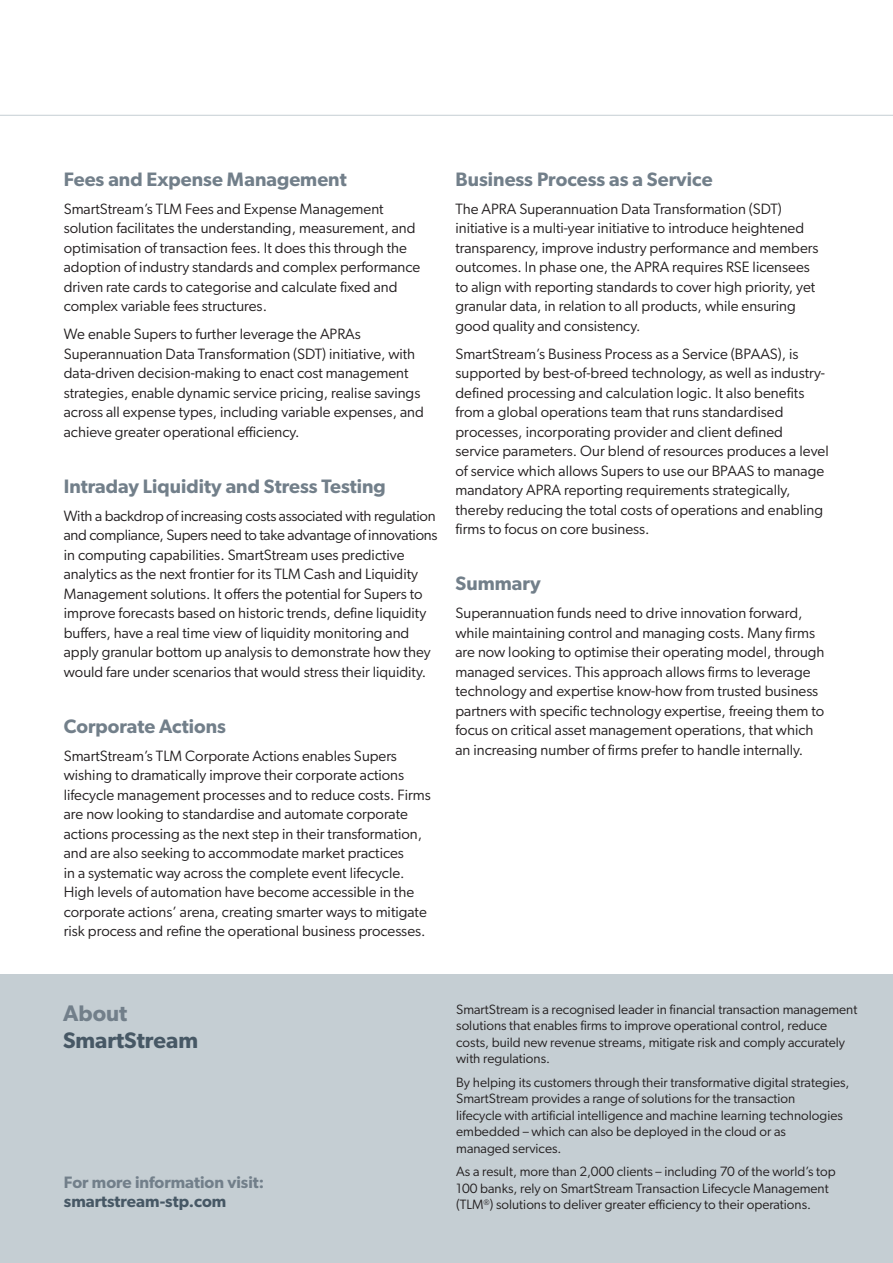
<style>
.page{position:relative;width:893px;height:1263px;background:#fff}
.page>*{position:absolute;margin:0;border:0;box-sizing:border-box;transform-origin:0 0}
.t1{font:600 22.5px "Gibson";color:#475865}
.t2{font:600 22.5px "Gibson";color:#727f8a}
.t3{font:600 19.5px "Gibson";color:#727f8a}
.t4{font:600 16.5px "Gibson";color:#727f8a}
.t5{font:600 16.5px "Gibson";color:#475865}
.t6{font:15px/19.5px "Gibson";color:#231f20}
.t7{font:13.5px/16.5px "Gibson";color:#231f20}
</style>
<div class="page">
<div style="left:0;top:974px;width:893px;height:289px;background:#c5ced3"></div>
<hr style="left:0;top:115px;width:893px;height:1px;background:#c5ced3">
<h2 class="t3" style="left:64px;top:167px;width:284px">Fees and Expense Management</h2>
<p class="t6" style="left:64px;top:199px;width:358px">SmartStream’s TLM Fees and Expense Management solution facilitates the understanding, measurement, and optimisation of transaction fees. It does this through the adoption of industry standards and complex performance driven rate cards to categorise and calculate fixed and complex variable fees structures.</p>
<p class="t6" style="left:64px;top:324px;width:362px">We enable Supers to further leverage the APRAs Superannuation Data Transformation (SDT) initiative, with data-driven decision-making to enact cost management strategies, enable dynamic service pricing, realise savings across all expense types, including variable expenses, and achieve greater operational efficiency.</p>
<h2 class="t3" style="left:64px;top:474px;width:324px">Intraday Liquidity and Stress Testing</h2>
<p class="t6" style="left:64px;top:506px;width:375px">With a backdrop of increasing costs associated with regulation and compliance, Supers need to take advantage of innovations in computing capabilities. SmartStream uses predictive analytics as the next frontier for its TLM Cash and Liquidity Management solutions. It offers the potential for Supers to improve forecasts based on historic trends, define liquidity buffers, have a real time view of liquidity monitoring and apply granular bottom up analysis to demonstrate how they would fare under scenarios that would stress their liquidity.</p>
<h2 class="t3" style="left:64px;top:714px;width:164px">Corporate Actions</h2>
<p class="t6" style="left:64px;top:746px;width:368px">SmartStream’s TLM Corporate Actions enables Supers wishing to dramatically improve their corporate actions lifecycle management processes and to reduce costs. Firms are now looking to standardise and automate corporate actions processing as the next step in their transformation, and are also seeking to accommodate market practices<br>in a systematic way across the complete event lifecycle.<br>High levels of automation have become accessible in the corporate actions’ arena, creating smarter ways to mitigate risk process and refine the operational business processes.</p>
<h2 class="t3" style="left:455px;top:167px;width:259px">Business Process as a Service</h2>
<p class="t6" style="left:455px;top:199px;width:364px">The APRA Superannuation Data Transformation (SDT) initiative is a multi-year initiative to introduce heightened transparency, improve industry performance and members outcomes. In phase one, the APRA requires RSE licensees to align with reporting standards to cover high priority, yet granular data, in relation to all products, while ensuring good quality and consistency.</p>
<p class="t6" style="left:455px;top:344px;width:375px">SmartStream’s Business Process as a Service (BPAAS), is supported by best-of-breed technology, as well as industry&shy;defined processing and calculation logic. It also benefits from a global operations team that runs standardised processes, incorporating provider and client defined service parameters. Our blend of resources produces a level of service which allows Supers to use our BPAAS to manage mandatory APRA reporting requirements strategically, thereby reducing the total costs of operations and enabling firms to focus on core business.</p>
<h2 class="t3" style="left:455px;top:572px;width:87px">Summary</h2>
<p class="t6" style="left:455px;top:603px;width:371px">Superannuation funds need to drive innovation forward, while maintaining control and managing costs. Many firms are now looking to optimise their operating model, through managed services. This approach allows firms to leverage technology and expertise know-how from trusted business partners with specific technology expertise, freeing them to focus on critical asset management operations, that which an increasing number of firms prefer to handle internally.</p>
<h1 class="t2" style="left:63px;top:999px;width:66px">About</h1>
<h1 class="t1" style="left:63px;top:1026px;width:137px">SmartStream</h1>
<p class="t4" style="left:64px;top:1172px;width:202px">For more information visit:</p>
<p class="t5" style="left:64px;top:1191px;width:164px">smartstream-stp.com</p>
<p class="t7" style="left:456px;top:1000px;width:403px">SmartStream is a recognised leader in financial transaction management solutions that enables firms to improve operational control, reduce costs, build new revenue streams, mitigate risk and comply accurately with regulations.</p>
<p class="t7" style="left:456px;top:1073px;width:395px">By helping its customers through their transformative digital strategies, SmartStream provides a range of solutions for the transaction<br>lifecycle with artificial intelligence and machine learning technologies embedded – which can also be deployed in the cloud or as<br>managed services.</p>
<p class="t7" style="left:456px;top:1163px;width:381px">As a result, more than 2,000 clients – including 70 of the world’s top<br>100 banks, rely on SmartStream Transaction Lifecycle Management (TLM<sup>®</sup>) solutions to deliver greater efficiency to their operations.</p>
</div>
